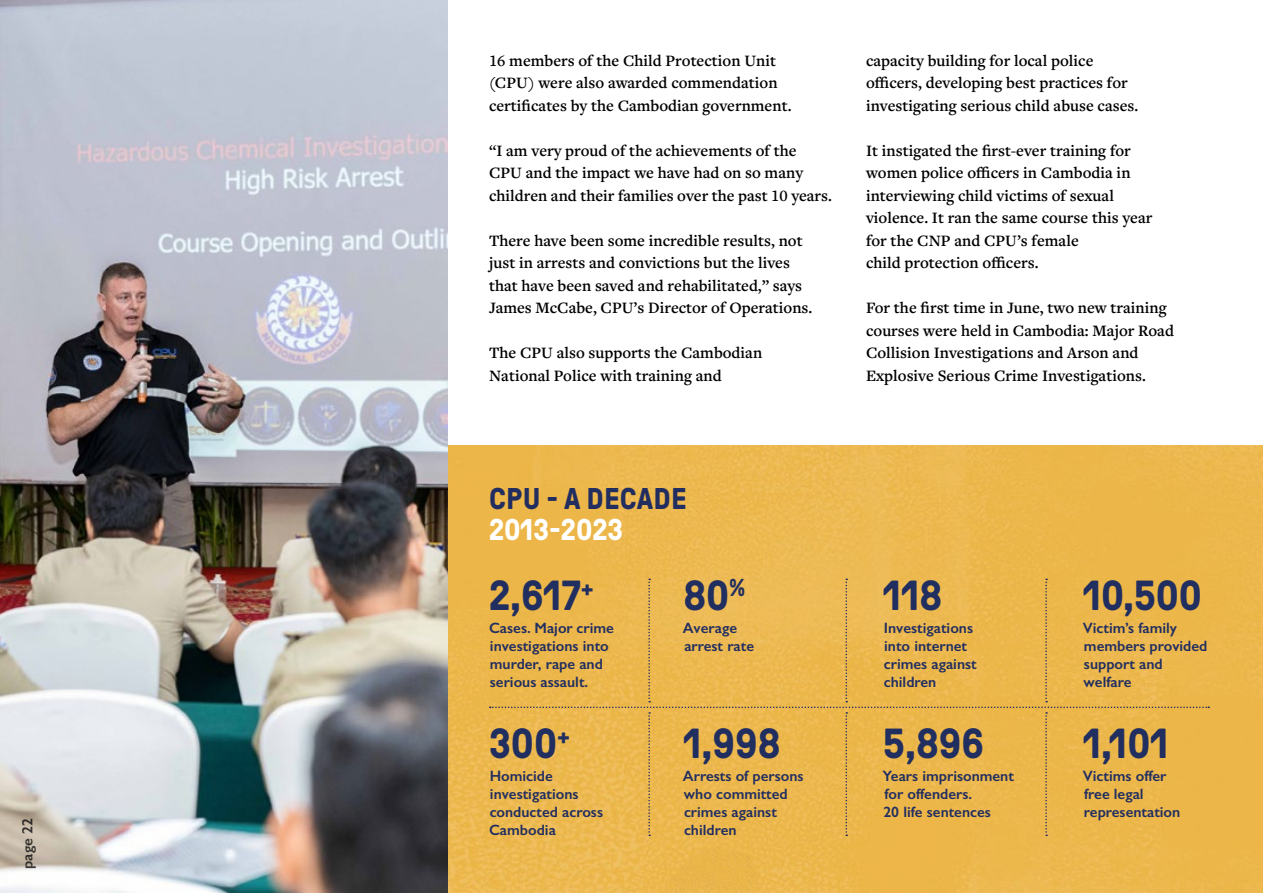
<style>
.page{position:relative;width:1263px;height:893px;background:#fff}
.page>*{position:absolute;margin:0;border:0;box-sizing:border-box;transform-origin:0 0}
.t1{font:700 42px "GT Pressura Pro";color:#212e60}
.t2{font:700 30px "GT Pressura Pro";letter-spacing:.01em;color:#222d60}
.t3{font:700 30px "GT Pressura Pro";color:#fff}
.t4{font:600 16.5px/22.5px "Freight Text Pro";color:#000}
.t5{font:600 15px/18px "Gill Sans";color:#212e60}
.t6{font:600 15px "Gill Sans";letter-spacing:.01em;color:#000}
</style>
<div class="page">
<img style="left:447px;top:446px;width:816px;height:447px">
<img style="left:0;top:0;width:447px;height:893px">
<svg style="left:490px;top:579px;width:719px;height:257px"></svg>
<p class="t6" style="left:18px;top:869px;width:53px;rotate:-90deg">page 22</p>
<p class="t4" style="left:489px;top:48px;width:304px">16 members of the Child Protection Unit (CPU) were also awarded commendation certificates by the Cambodian government.</p>
<p class="t4" style="left:489px;top:138px;width:344px">“I am very proud of the achievements of the<br>CPU and the impact we have had on so many children and their families over the past 10 years.</p>
<p class="t4" style="left:489px;top:228px;width:325px">There have been some incredible results, not just in arrests and convictions but the lives that have been saved and rehabilitated,” says James McCabe, CPU’s Director of Operations.</p>
<p class="t4" style="left:489px;top:341px;width:275px">The CPU also supports the Cambodian<br>National Police with training and</p>
<p class="t4" style="left:866px;top:48px;width:274px">capacity building for local police officers, developing best practices for investigating serious child abuse cases.</p>
<p class="t4" style="left:866px;top:138px;width:288px">It instigated the first-ever training for women police officers in Cambodia in interviewing child victims of sexual violence. It ran the same course this year for the CNP and CPU’s female<br>child protection officers.</p>
<p class="t4" style="left:866px;top:296px;width:309px">For the first time in June, two new training courses were held in Cambodia: Major Road Collision Investigations and Arson and Explosive Serious Crime Investigations.</p>
<h2 class="t2" style="left:489px;top:482px;width:199px">CPU - A DECADE</h2>
<h2 class="t3" style="left:489px;top:513px;width:136px">2013-2023</h2>
<h1 class="t1" style="left:489px;top:573px;width:106px">2,617<sup>+</sup></h1>
<h1 class="t1" style="left:683px;top:573px;width:63px">80<sup>%</sup></h1>
<p class="t5" style="left:489px;top:619px;width:126px">Cases. Major crime investigations into murder, rape and serious assault.</p>
<h1 class="t1" style="left:489px;top:721px;width:83px">300<sup>+</sup></h1>
<p class="t5" style="left:489px;top:767px;width:115px">Homicide investigations conducted across<br>Cambodia</p>
<p class="t5" style="left:683px;top:619px;width:73px">Average arrest rate</p>
<h1 class="t1" style="left:683px;top:721px;width:99px">1,998</h1>
<p class="t5" style="left:683px;top:767px;width:122px">Arrests of persons who committed crimes against children</p>
<h1 class="t1" style="left:883px;top:573px;width:61px">118</h1>
<p class="t5" style="left:884px;top:619px;width:94px">Investigations into internet crimes against children</p>
<h1 class="t1" style="left:883px;top:721px;width:102px">5,896</h1>
<p class="t5" style="left:882px;top:767px;width:133px">Years imprisonment for offenders.<br>20 life sentences</p>
<h1 class="t1" style="left:1083px;top:573px;width:120px">10,500</h1>
<p class="t5" style="left:1083px;top:619px;width:126px">Victim’s family members provided support and welfare</p>
<h1 class="t1" style="left:1083px;top:721px;width:87px">1,101</h1>
<p class="t5" style="left:1083px;top:767px;width:99px">Victims offer free legal representation</p>
</div>
